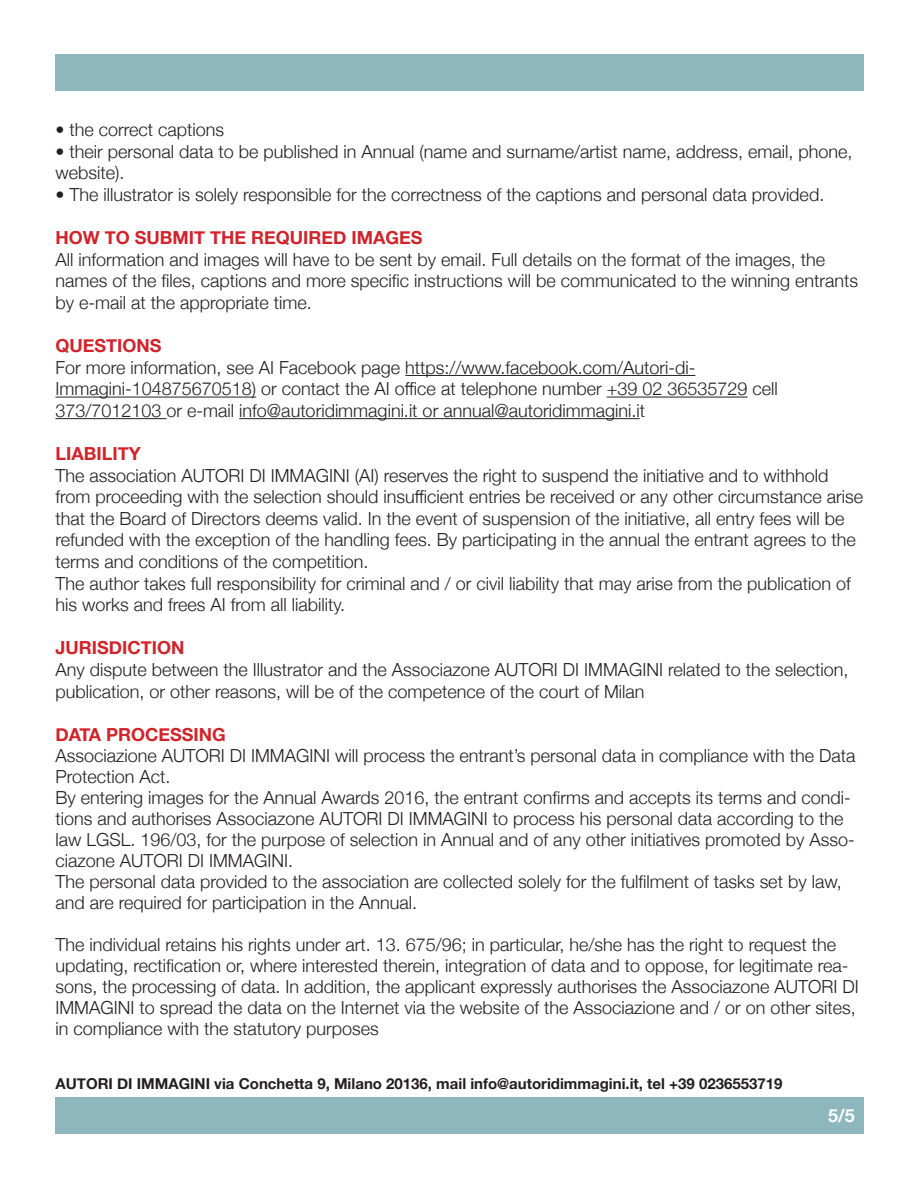
<style>
.page{position:relative;width:918px;height:1188px;background:#fff}
.page>*{position:absolute;margin:0;border:0;box-sizing:border-box;transform-origin:0 0}
.t1{font:300 18px/21.6px "Helvetica Neue";color:#231f20}
.t2{font:700 18px "Helvetica Neue";color:#d1232a}
.t3{font:700 18px "Helvetica Neue";color:#fff}
.t4{font:700 15px "Helvetica Neue";color:#231f20}
</style>
<div class="page">
<div style="left:56px;top:54px;width:808px;height:36px;background:#8db7bc"></div>
<div style="left:56px;top:1098px;width:808px;height:36px;background:#8db7bc"></div>
<hr style="left:405px;top:375px;width:290px;height:1px;background:#231f20">
<hr style="left:56px;top:397px;width:200px;height:1px;background:#231f20">
<hr style="left:607px;top:397px;width:141px;height:1px;background:#231f20">
<hr style="left:56px;top:418px;width:111px;height:1px;background:#231f20">
<hr style="left:239px;top:418px;width:401px;height:1px;background:#231f20">
<p class="t1" style="left:56px;top:118px;width:170px">• the correct captions</p>
<p class="t1" style="left:56px;top:139px;width:799px">• their personal data to be published in Annual (name and surname/artist name, address, email, phone, website).</p>
<p class="t1" style="left:56px;top:182px;width:770px">• The illustrator is solely responsible for the correctness of the captions and personal data provided.</p>
<p class="t2" style="left:56px;top:224px;width:368px">HOW TO SUBMIT THE REQUIRED IMAGES</p>
<p class="t1" style="left:56px;top:247px;width:804px">All information and images will have to be sent by email. Full details on the format of the images, the names of the files, captions and more specific instructions will be communicated to the winning entrants by e-mail at the appropriate time.</p>
<p class="t2" style="left:56px;top:332px;width:108px">QUESTIONS</p>
<p class="t1" style="left:56px;top:355px;width:641px">For more information, see AI Facebook page https://www.facebook.com/Autori-di-</p>
<p class="t1" style="left:56px;top:377px;width:724px">Immagini-104875670518) or contact the AI office at telephone number +39 02 36535729 cell<br>373/7012103 or e-mail info@autoridimmagini.it or annual@autoridimmagini.it</p>
<p class="t2" style="left:56px;top:440px;width:87px">LIABILITY</p>
<p class="t1" style="left:56px;top:463px;width:809px">The association AUTORI DI IMMAGINI (AI) reserves the right to suspend the initiative and to withhold from proceeding with the selection should insufficient entries be received or any other circumstance arise that the Board of Directors deems valid. In the event of suspension of the initiative, all entry fees will be refunded with the exception of the handling fees. By participating in the annual the entrant agrees to the terms and conditions of the competition.</p>
<p class="t1" style="left:56px;top:571px;width:797px">The author takes full responsibility for criminal and / or civil liability that may arise from the publication of his works and frees AI from all liability.</p>
<p class="t2" style="left:56px;top:634px;width:130px">JURISDICTION</p>
<p class="t1" style="left:56px;top:658px;width:795px">Any dispute between the Illustrator and the Associazone AUTORI DI IMMAGINI related to the selection, publication, or other reasons, will be of the competence of the court of Milan</p>
<p class="t2" style="left:56px;top:720px;width:172px">DATA PROCESSING</p>
<p class="t1" style="left:56px;top:744px;width:802px;line-height:21px">Associazione AUTORI DI IMMAGINI will process the entrant’s personal data in compliance with the Data<br>Protection Act.</p>
<p class="t1" style="left:56px;top:786px;width:801px;line-height:21px">By entering images for the Annual Awards 2016, the entrant confirms and accepts its terms and condi&shy;tions and authorises Associazone AUTORI DI IMMAGINI to process his personal data according to the law LGSL. 196/03, for the purpose of selection in Annual and of any other initiatives promoted by Asso&shy;ciazone AUTORI DI IMMAGINI.</p>
<p class="t1" style="left:56px;top:870px;width:788px;line-height:21px">The personal data provided to the association are collected solely for the fulfilment of tasks set by law, and are required for participation in the Annual.</p>
<p class="t1" style="left:56px;top:933px;width:805px;line-height:21px">The individual retains his rights under art. 13. 675/96; in particular, he/she has the right to request the updating, rectification or, where interested therein, integration of data and to oppose, for legitimate rea&shy;sons, the processing of data. In addition, the applicant expressly authorises the Associazone AUTORI DI IMMAGINI to spread the data on the Internet via the website of the Associazione and / or on other sites, in compliance with the statutory purposes</p>
<p class="t4" style="left:56px;top:1072px;width:728px">AUTORI DI IMMAGINI via Conchetta 9, Milano 20136, mail info@autoridimmagini.it, tel +39 0236553719</p>
<p class="t3" style="left:828px;top:1101px;width:28px">5/5</p>
</div>
